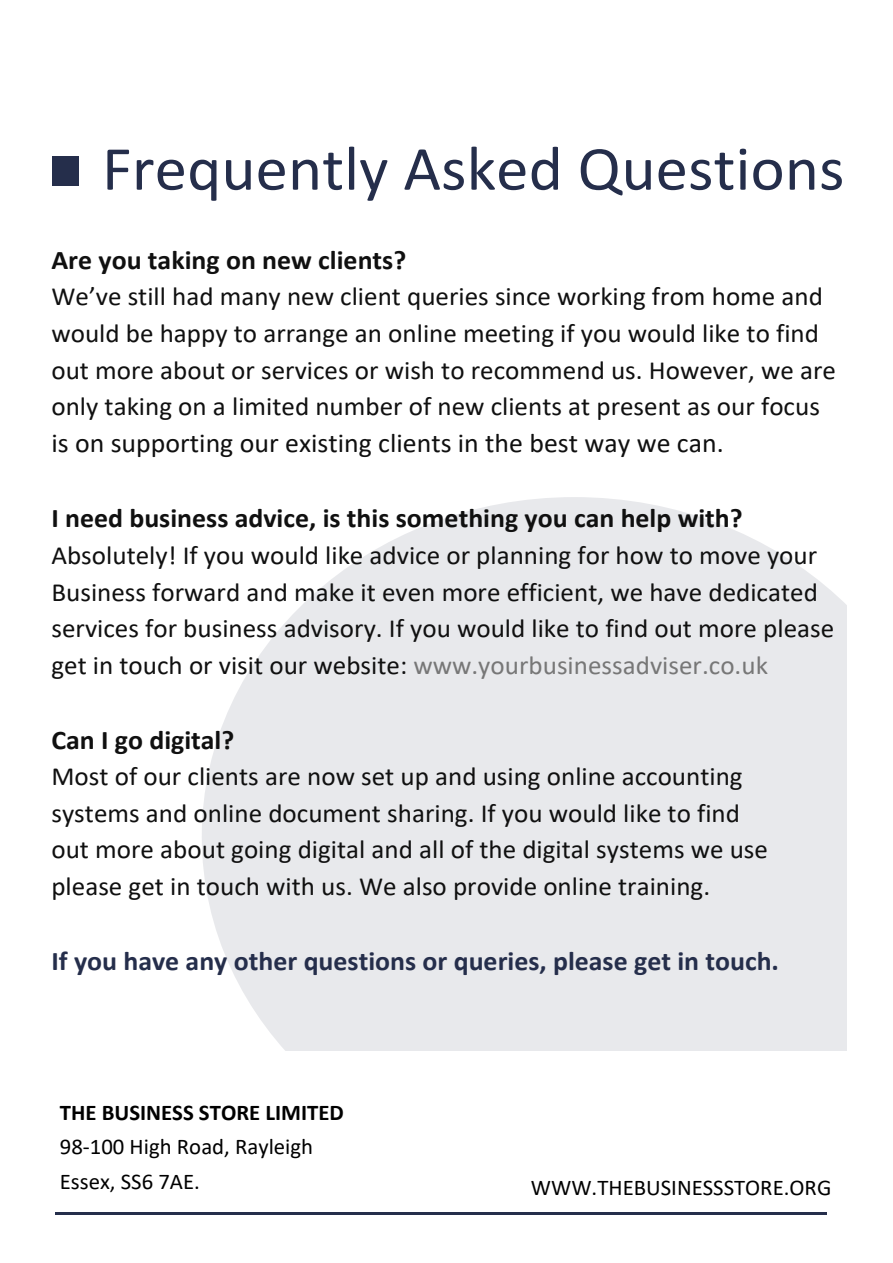
<style>
.page{position:relative;width:893px;height:1263px;background:#fff}
.page>*{position:absolute;margin:0;border:0;box-sizing:border-box;transform-origin:0 0}
.t1{font:63.15px "Calibri";color:#252e4b}
.t2{font:700 27px "Calibri";color:#101010}
.t3{font:700 27px "Calibri";color:#252e4b}
.t4{font:27px "Calibri";color:#101010}
.t5{font:26.25px/36.6px "Calibri";color:#101010}
.t6{font:22.5px/34.3px "Calibri";color:#000}
.t7{font:700 22.5px "Calibri";color:#000}
.s1{color:#777}
</style>
<div class="page">
<hr style="left:55px;top:1212px;width:772px;height:2px;background:#252e4b">
<svg style="left:202px;top:497px;width:644px;height:553px;background:#eaebee"></svg>
<div style="left:52px;top:156px;width:27px;height:30px;background:#252e4b"></div>
<h1 class="t1" style="left:102px;top:142px;width:744px">Frequently Asked Questions</h1>
<p class="t2" style="left:51px;top:248px;width:356px">Are you taking on new clients?</p>
<p class="t5" style="left:51px;top:281px;width:786px">We’ve still had many new client queries since working from home and would be happy to arrange an online meeting if you would like to find out more about or services or wish to recommend us. However, we are only taking on a limited number of new clients at present as our focus</p>
<p class="t4" style="left:51px;top:432px;width:674px">is on supporting our existing clients in the best way we can.</p>
<p class="t2" style="left:51px;top:507px;width:693px">I need business advice, is this something you can help with?</p>
<p class="t5" style="left:51px;top:539px;width:784px">Absolutely! If you would like advice or planning for how to move your Business forward and make it even more efficient, we have dedicated services for business advisory. If you would like to find out more please get in touch or visit our website: <span class="s1">www.yourbusinessadviser.co.uk</span></p>
<p class="t2" style="left:51px;top:728px;width:184px">Can I go digital?</p>
<p class="t5" style="left:51px;top:760px;width:718px">Most of our clients are now set up and using online accounting systems and online document sharing. If you would like to find out more about going digital and all of the digital systems we use please get in touch with us. We also provide online training.</p>
<p class="t3" style="left:51px;top:949px;width:729px">If you have any other questions or queries, please get in touch.</p>
<p class="t7" style="left:60px;top:1103px;width:286px">THE BUSINESS STORE LIMITED</p>
<p class="t6" style="left:60px;top:1131px;width:255px">98-100 High Road, Rayleigh<br>Essex, SS6 7AE.</p>
<p class="t6" style="left:531px;top:1172px;width:302px">WWW.THEBUSINESSSTORE.ORG</p>
</div>
